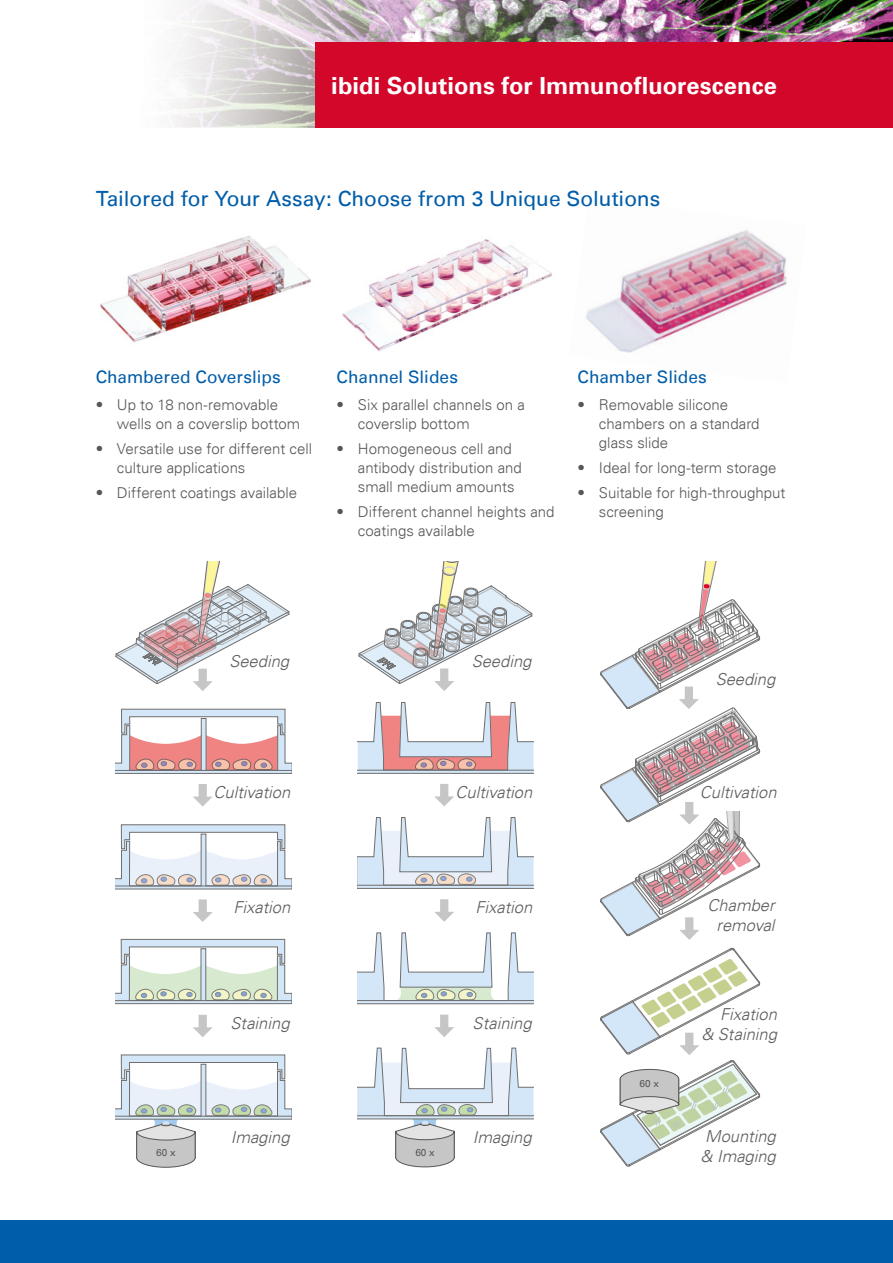
<style>
.page{position:relative;width:893px;height:1263px;background:#fff}
.page>*{position:absolute;margin:0;border:0;box-sizing:border-box;transform-origin:0 0}
.N_Headline_Flyer{font:700 23.7px "Univers";letter-spacing:.005em;color:#fff}
.N_Subline_1{font:21px "Univers";letter-spacing:-.005em;color:#005da9}
.N_Subline_2{font:17.25px "Univers";letter-spacing:-.005em;color:#005da9}
.t1{font:italic 300 16.5px/19.8px "Univers";color:#5e5b5d;text-align:right}
.N_Aufzählung{font:300 15px/18.8px "Univers";color:#575756}
.t2{font:10.05px "Univers";color:#575756}
</style>
<div class="page">
<img style="left:168px;top:0;width:725px;height:128px">
<div style="left:0;top:1220px;width:893px;height:43px;background:#005da9"></div>
<img style="left:586px;top:230px;width:201px;height:123px">
<img style="left:342px;top:239px;width:210px;height:112px">
<img style="left:100px;top:235px;width:211px;height:108px">
<svg style="left:115px;top:708px;width:176px;height:66px"></svg>
<svg style="left:115px;top:824px;width:176px;height:66px"></svg>
<svg style="left:115px;top:938px;width:176px;height:66px"></svg>
<svg style="left:115px;top:1054px;width:176px;height:114px"></svg>
<svg style="left:115px;top:561px;width:175px;height:130px"></svg>
<div style="left:199px;top:784px;width:8px;height:14px;background:#c6c6c6"></div>
<svg style="left:193px;top:796px;width:20px;height:10px"></svg>
<div style="left:199px;top:899px;width:8px;height:14px;background:#c6c6c6"></div>
<svg style="left:193px;top:912px;width:20px;height:10px"></svg>
<div style="left:199px;top:1015px;width:8px;height:14px;background:#c6c6c6"></div>
<svg style="left:193px;top:1027px;width:20px;height:10px"></svg>
<svg style="left:358px;top:702px;width:175px;height:72px"></svg>
<hr style="left:358px;top:770px;width:175px;height:1px;background:#706f6f">
<svg style="left:358px;top:932px;width:175px;height:72px"></svg>
<hr style="left:358px;top:1000px;width:175px;height:1px;background:#706f6f">
<svg style="left:358px;top:1047px;width:175px;height:120px"></svg>
<hr style="left:358px;top:1115px;width:175px;height:1px;background:#706f6f">
<svg style="left:358px;top:817px;width:175px;height:72px"></svg>
<hr style="left:358px;top:885px;width:175px;height:1px;background:#706f6f">
<svg style="left:358px;top:561px;width:175px;height:130px"></svg>
<div style="left:440px;top:784px;width:8px;height:14px;background:#c6c6c6"></div>
<svg style="left:434px;top:796px;width:20px;height:10px"></svg>
<div style="left:440px;top:899px;width:8px;height:14px;background:#c6c6c6"></div>
<svg style="left:434px;top:912px;width:20px;height:10px"></svg>
<div style="left:440px;top:1015px;width:8px;height:13px;background:#c6c6c6"></div>
<svg style="left:434px;top:1027px;width:20px;height:10px"></svg>
<svg style="left:600px;top:561px;width:160px;height:379px"></svg>
<svg style="left:600px;top:947px;width:160px;height:220px"></svg>
<div style="left:315px;top:43px;width:578px;height:85px;background:#d3072a"></div>
<p class="N_Headline_Flyer" style="left:331px;top:71px;width:447px">ibidi Solutions for Immunofluorescence</p>
<p class="N_Subline_1" style="left:96px;top:186px;width:566px">Tailored for Your Assay: Choose from 3 Unique Solutions</p>
<p class="N_Subline_2" style="left:96px;top:367px;width:187px">Chambered Coverslips</p>
<p class="N_Aufzählung" style="left:117px;top:396px;width:185px;text-indent:-21px">• Up to 18 non-removable wells on a coverslip bottom</p>
<p class="N_Aufzählung" style="left:117px;top:440px;width:197px;text-indent:-21px">• Versatile use for different cell culture applications</p>
<p class="N_Aufzählung" style="left:96px;top:483px;width:203px">• Different coatings available</p>
<p class="N_Subline_2" style="left:337px;top:367px;width:123px">Channel Slides</p>
<p class="N_Aufzählung" style="left:358px;top:396px;width:169px;text-indent:-21px">• Six parallel channels on a coverslip bottom</p>
<p class="N_Aufzählung" style="left:358px;top:440px;width:166px;text-indent:-21px">• Homogeneous cell and antibody distribution and small medium amounts</p>
<p class="N_Aufzählung" style="left:358px;top:502px;width:198px;text-indent:-21px">• Different channel heights and coatings available</p>
<p class="N_Subline_2" style="left:578px;top:367px;width:131px">Chamber Slides</p>
<p class="N_Aufzählung" style="left:599px;top:396px;width:162px;text-indent:-21px">• Removable silicone chambers on a standard glass slide</p>
<p class="N_Aufzählung" style="left:578px;top:458px;width:200px">• Ideal for long-term storage</p>
<p class="N_Aufzählung" style="left:599px;top:483px;width:188px;text-indent:-21px">• Suitable for high-throughput screening</p>
<p class="t1" style="left:229px;top:651px;width:61px">Seeding</p>
<p class="t1" style="left:214px;top:782px;width:78px">Cultivation</p>
<p class="t1" style="left:233px;top:897px;width:58px">Fixation</p>
<p class="t2" style="left:156px;top:1146px;width:21px">60 x</p>
<p class="t1" style="left:230px;top:1013px;width:61px">Staining</p>
<p class="t1" style="left:231px;top:1127px;width:60px">Imaging</p>
<p class="t1" style="left:472px;top:651px;width:61px">Seeding</p>
<p class="t1" style="left:456px;top:782px;width:78px">Cultivation</p>
<p class="t1" style="left:475px;top:897px;width:58px">Fixation</p>
<p class="t1" style="left:473px;top:1013px;width:61px">Staining</p>
<p class="t2" style="left:415px;top:1146px;width:21px">60 x</p>
<p class="t1" style="left:473px;top:1127px;width:60px">Imaging</p>
<p class="t2" style="left:640px;top:1077px;width:21px">60 x</p>
<p class="t1" style="left:716px;top:669px;width:61px">Seeding</p>
<p class="t1" style="left:700px;top:782px;width:78px">Cultivation</p>
<p class="t1" style="left:708px;top:895px;width:68px;text-align:center">Chamber removal</p>
<p class="t1" style="left:701px;top:1004px;width:77px">Fixation<br>&amp; Staining</p>
<p class="t1" style="left:701px;top:1126px;width:77px;text-align:left">Mounting &amp; Imaging</p>
</div>
